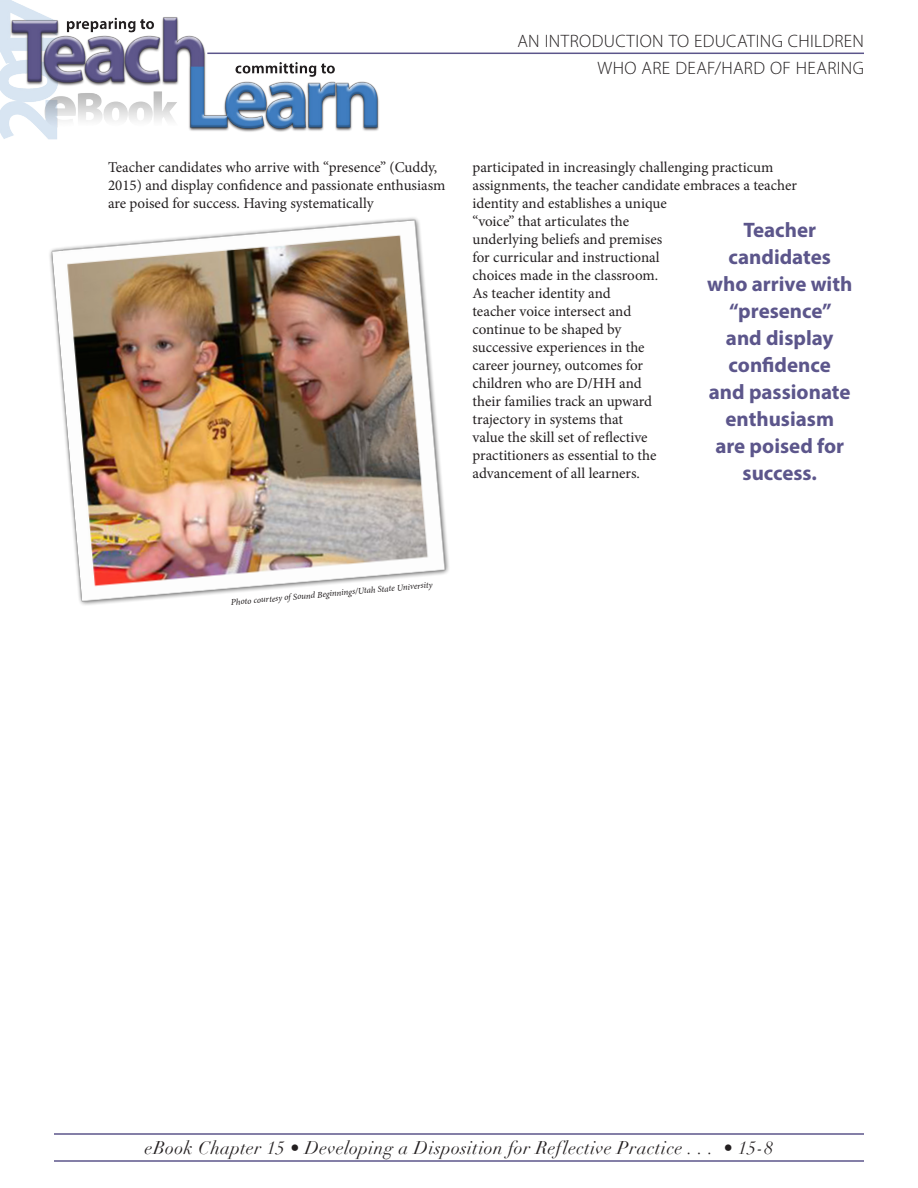
<style>
.page{position:relative;width:918px;height:1188px;background:#fff}
.page>*{position:absolute;margin:0;border:0;box-sizing:border-box;transform-origin:0 0}
.t1{font:700 21px/27px "Myriad Pro";color:#5c568b;text-align:center}
.t2{font:italic 18px "Didot";letter-spacing:.025em;color:#231f20}
.t3{font:300 18px/27px "Myriad Pro";letter-spacing:.02em;color:#231f20;text-align:right}
.t4{font:15px/18px "Minion Pro";color:#231f20}
.t5{font:italic 9px "Minion Pro";color:#231f20}
</style>
<div class="page">
<hr style="left:54px;top:1133px;width:810px;height:2px;background:#5c568b">
<hr style="left:54px;top:1160px;width:810px;height:2px;background:#5c568b">
<hr style="left:207px;top:53px;width:657px;height:1px;background:#5c568b">
<img style="left:0;top:0;width:390px;height:140px">
<img style="left:49px;top:217px;width:400px;height:388px">
<p class="t3" style="left:517px;top:27px;width:348px">AN INTRODUCTION TO EDUCATING CHILDREN<br>WHO ARE DEAF/HARD OF HEARING</p>
<p class="t4" style="left:108px;top:159px;width:339px">Teacher candidates who arrive with “presence” (Cuddy,<br>2015) and display confidence and passionate enthusiasm are poised for success. Having systematically</p>
<p class="t4" style="left:472px;top:159px;width:326px">participated in increasingly challenging practicum assignments, the teacher candidate embraces a teacher identity and establishes a unique<br>“voice” that articulates the<br>underlying beliefs and premises<br>for curricular and instructional<br>choices made in the classroom.<br>As teacher identity and<br>teacher voice intersect and<br>continue to be shaped by<br>successive experiences in the<br>career journey, outcomes for<br>children who are D/HH and<br>their families track an upward<br>trajectory in systems that<br>value the skill set of reflective<br>practitioners as essential to the<br>advancement of all learners.</p>
<h1 class="t1" style="left:707px;top:216px;width:147px">Teacher candidates who arrive with “presence”<br>and display confidence<br>and passionate enthusiasm<br>are poised for success.</h1>
<p class="t5" style="left:230px;top:596px;width:204px;rotate:-5deg">Photo courtesy of Sound Beginnings/Utah State University</p>
<p class="t2" style="left:145px;top:1137px;width:630px">eBook Chapter 15 • Developing a Disposition for Reflective Practice . . . • 15-8</p>
</div>
